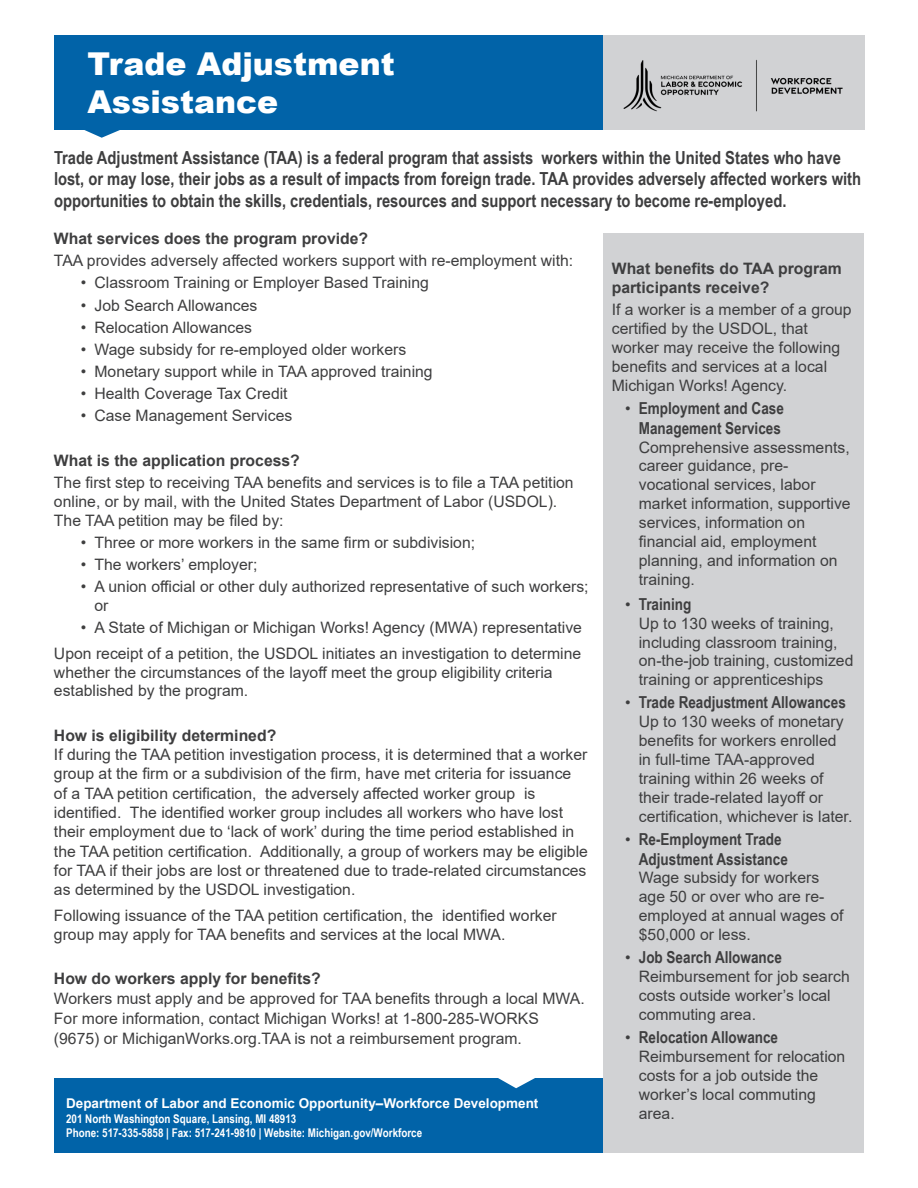
<style>
.page{position:relative;width:918px;height:1188px;background:#fff}
.page>*{position:absolute;margin:0;border:0;box-sizing:border-box;transform-origin:0 0}
.t1{font:900 31.5px/37.8px "Arial";color:#fff}
.t2{font:700 18px/21.6px "Arial Narrow";color:#3e3e3f}
.t3{font:700 16.5px/19.8px "Arial Narrow";color:#3e3e3f;text-align:right}
.t4{font:15.75px/18.9px "Arial";color:#3e3e3f}
.t5{font:700 15.75px/18.9px "Arial";color:#3e3e3f}
.t6{font:700 13.5px "Arial";color:#fff}
.t7{font:700 12px/14.1px "Arial Narrow";color:#fff}
.s1{font-weight:700}
.s2{font-family:"Arial";font-weight:400;font-size:15.75px}
</style>
<div class="page">
<div style="left:54px;top:1078px;width:549px;height:74px;background:#0163a8"></div>
<div style="left:0;top:35px;width:603px;height:95px;background:#0163a8"></div>
<div style="left:603px;top:35px;width:262px;height:95px;background:#d1d2d4"></div>
<div style="left:0;top:0;width:54px;height:150px;background:#fff"></div>
<img style="left:623px;top:59px;width:220px;height:53px">
<div style="left:603px;top:233px;width:261px;height:919px;background:#d1d2d4"></div>
<p class="t1" style="left:87px;top:44px;width:309px">Trade Adjustment<br>Assistance</p>
<p class="t2" style="left:54px;top:145px;width:809px">Trade Adjustment Assistance (TAA) is a federal program that assists workers within the United States who have lost, or may lose, their jobs as a result of impacts from foreign trade. TAA provides adversely affected workers with opportunities to obtain the skills, credentials, resources and support necessary to become re-employed.</p>
<p class="t5" style="left:54px;top:229px;width:316px">What services does the program provide?</p>
<p class="t4" style="left:54px;top:251px;width:521px">TAA provides adversely affected workers support with re-employment with:</p>
<p class="t4" style="left:81px;top:273px;width:349px">• Classroom Training or Employer Based Training</p>
<p class="t4" style="left:81px;top:296px;width:178px">• Job Search Allowances</p>
<p class="t4" style="left:81px;top:318px;width:173px">• Relocation Allowances</p>
<p class="t4" style="left:81px;top:340px;width:327px">• Wage subsidy for re-employed older workers</p>
<p class="t4" style="left:81px;top:362px;width:353px">• Monetary support while in TAA approved training</p>
<p class="t4" style="left:81px;top:384px;width:208px">• Health Coverage Tax Credit</p>
<p class="t4" style="left:81px;top:406px;width:213px">• Case Management Services</p>
<p class="t5" style="left:54px;top:451px;width:247px">What is the application process?</p>
<p class="t4" style="left:54px;top:473px;width:521px">The first step to receiving TAA benefits and services is to file a TAA petition online, or by mail, with the United States Department of Labor (USDOL).<br>The TAA petition may be filed by:</p>
<p class="t4" style="left:81px;top:533px;width:396px">• Three or more workers in the same firm or subdivision;</p>
<p class="t4" style="left:81px;top:555px;width:178px">• The workers’ employer;</p>
<p class="t4" style="left:94px;top:577px;width:496px;text-indent:-14px">• A union official or other duly authorized representative of such workers; or</p>
<p class="t4" style="left:81px;top:618px;width:503px">• A State of Michigan or Michigan Works! Agency (MWA) representative</p>
<p class="t4" style="left:54px;top:644px;width:529px">Upon receipt of a petition, the USDOL initiates an investigation to determine whether the circumstances of the layoff meet the group eligibility criteria established by the program.</p>
<p class="t4" style="left:54px;top:725px;width:536px;line-height:19.4px"><span class="s1">How is eligibility determined?<br></span>If during the TAA petition investigation process, it is determined that a worker group at the firm or a subdivision of the firm, have met criteria for issuance of a TAA petition certification, the adversely affected worker group is identified. The identified worker group includes all workers who have lost their employment due to ‘lack of work’ during the time period established in the TAA petition certification. Additionally, a group of workers may be eligible for TAA if their jobs are lost or threatened due to trade-related circumstances as determined by the USDOL investigation.</p>
<p class="t4" style="left:54px;top:906px;width:504px">Following issuance of the TAA petition certification, the identified worker group may apply for TAA benefits and services at the local MWA.</p>
<p class="t4" style="left:54px;top:968px;width:532px;line-height:20px"><span class="s1">How do workers apply for benefits?<br></span>Workers must apply and be approved for TAA benefits through a local MWA.<br>For more information, contact Michigan Works! at 1-800-285-WORKS (9675) or MichiganWorks.org.TAA is not a reimbursement program.</p>
<p class="t5" style="left:612px;top:259px;width:232px">What benefits do TAA program participants receive?</p>
<p class="t4" style="left:612px;top:300px;width:241px">If a worker is a member of a group certified by the USDOL, that worker may receive the following benefits and services at a local<br>Michigan Works! Agency.</p>
<p class="t3" style="left:625px;top:397px;width:160px"><span class="s2">•</span> Employment and Case<br>Management Services</p>
<p class="t4" style="left:639px;top:437px;width:213px">Comprehensive assessments, career guidance, pre&shy;vocational services, labor market information, supportive services, information on financial aid, employment planning, and information on training.</p>
<p class="t3" style="left:625px;top:593px;width:68px"><span class="s2">•</span> Training</p>
<p class="t4" style="left:639px;top:614px;width:216px">Up to 130 weeks of training, including classroom training, on-the-job training, customized training or apprenticeships</p>
<p class="t3" style="left:625px;top:692px;width:222px"><span class="s2">•</span> Trade Readjustment Allowances</p>
<p class="t4" style="left:639px;top:712px;width:215px">Up to 130 weeks of monetary benefits for workers enrolled in full-time TAA-approved training within 26 weeks of their trade-related layoff or certification, whichever is later.</p>
<p class="t3" style="left:639px;top:828px;width:151px;text-align:left;text-indent:-14px"><span class="s2">•</span> Re-Employment Trade<br>Adjustment Assistance</p>
<p class="t4" style="left:639px;top:868px;width:206px">Wage subsidy for workers age 50 or over who are re&shy;employed at annual wages of $50,000 or less.</p>
<p class="t3" style="left:625px;top:947px;width:158px"><span class="s2">•</span> Job Search Allowance</p>
<p class="t4" style="left:639px;top:967px;width:212px">Reimbursement for job search costs outside worker’s local commuting area.</p>
<p class="t3" style="left:625px;top:1026px;width:154px"><span class="s2">•</span> Relocation Allowance</p>
<p class="t4" style="left:639px;top:1047px;width:208px">Reimbursement for relocation costs for a job outside the worker’s local commuting area.</p>
<p class="t6" style="left:66px;top:1094px;width:474px">Department of Labor and Economic Opportunity–Workforce Development</p>
<p class="t7" style="left:66px;top:1111px;width:358px">201 North Washington Square, Lansing, MI 48913<br>Phone: 517-335-5858 | Fax: 517-241-9810 | Website: Michigan.gov/Workforce</p>
</div>
